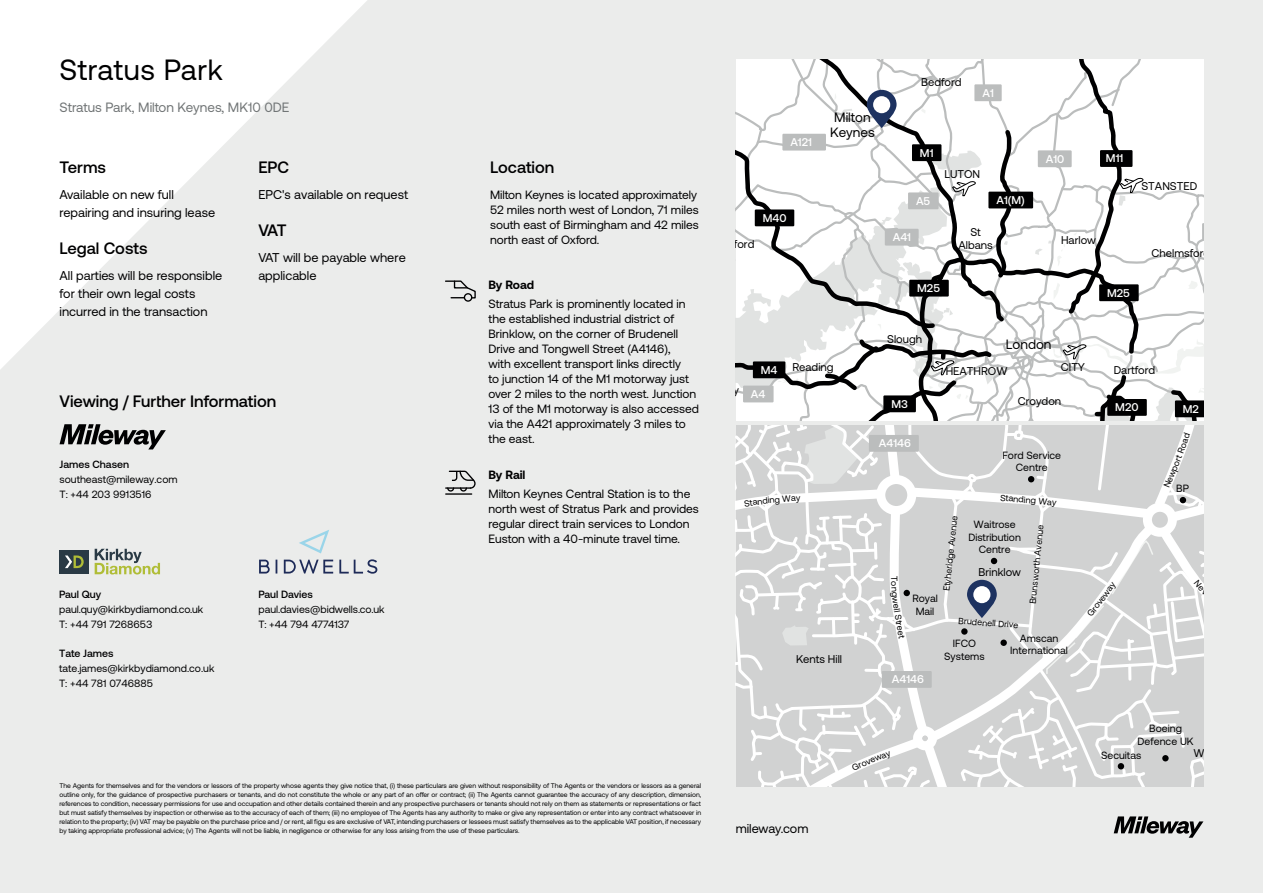
<style>
.page{position:relative;width:1263px;height:893px;background:#ebeceb}
.page>*{position:absolute;margin:0;border:0;box-sizing:border-box;transform-origin:0 0}
.t1{font:29.25px "Aeonik";letter-spacing:.02em;color:#000001}
.t2{font:500 16.5px "Aeonik";color:#000001}
.t3{font:13.5px "Aeonik";color:#717576}
.t4{font:13.5px/15px "Aeonik";color:#000001;text-align:center}
.t5{font:12.75px/18px "Aeonik";color:#000001}
.t6{font:12px/15px "Aeonik";color:#000001}
.t7{font:700 12px "Aeonik";letter-spacing:-.005em;color:#000001}
.t8{font:11.25px/12.8px "Aeonik";color:#000001;text-align:center}
.t9{font:500 11.25px "Aeonik";color:#fff}
.t10{font:10.5px/12.8px "Aeonik";color:#000001;text-align:center}
.t11{font:500 10.5px "Aeonik";color:#000001}
.t12{font:9px "Aeonik";color:#000001}
.t13{font:6.75px/9px "Aeonik";color:#000001;text-align:justify}
.s1{font-weight:500;font-size:11.25px;color:#fff}
</style>
<div class="page">
<svg style="left:0;top:0;width:367px;height:369px;fill:#fff"></svg>
<svg style="left:1114px;top:816px;width:89px;height:22px"></svg>
<svg style="left:259px;top:559px;width:118px;height:15px"></svg>
<svg style="left:299px;top:530px;width:30px;height:23px"></svg>
<div style="left:59px;top:550px;width:30px;height:23px;background:#2a3a45"></div>
<svg style="left:95px;top:549px;width:65px;height:25px"></svg>
<svg style="left:65px;top:555px;width:19px;height:13px"></svg>
<hr style="left:446px;top:493px;width:26px;height:2px;background:#000001">
<svg style="left:446px;top:470px;width:30px;height:22px"></svg>
<div style="left:464px;top:293px;width:8px;height:9px;border:1px solid #000001;border-radius:50%"></div>
<svg style="left:445px;top:280px;width:31px;height:19px"></svg>
<svg style="left:60px;top:424px;width:106px;height:25px"></svg>
<svg style="left:736px;top:60px;width:468px;height:727px;background:#dedfdf"></svg>
<h1 class="t1" style="left:60px;top:54px;width:165px">Stratus Park</h1>
<h3 class="t3" style="left:60px;top:99px;width:231px">Stratus Park, Milton Keynes, MK10 0DE</h3>
<h3 class="t9" style="left:790px;top:136px;width:23px">A121</h3>
<h3 class="t4" style="left:830px;top:110px;width:46px">Milton<br>Keynes</h3>
<h3 class="t8" style="left:921px;top:75px;width:42px">Bedford</h3>
<h3 class="t9" style="left:982px;top:86px;width:13px">A1</h3>
<h2 class="t2" style="left:60px;top:158px;width:48px">Terms</h2>
<h3 class="t5" style="left:60px;top:186px;width:157px">Available on new full repairing and insuring lease</h3>
<h2 class="t2" style="left:60px;top:239px;width:90px">Legal Costs</h2>
<h3 class="t5" style="left:60px;top:267px;width:164px">All parties will be responsible for their own legal costs incurred in the transaction</h3>
<h2 class="t2" style="left:258px;top:158px;width:32px">EPC</h2>
<h3 class="t5" style="left:258px;top:186px;width:151px">EPC's available on request</h3>
<h2 class="t2" style="left:258px;top:221px;width:30px">VAT</h2>
<h3 class="t5" style="left:258px;top:249px;width:149px">VAT will be payable where applicable</h3>
<h2 class="t2" style="left:60px;top:392px;width:218px">Viewing / Further Information</h2>
<h3 class="t11" style="left:60px;top:458px;width:71px">James Chasen</h3>
<h3 class="t10" style="left:60px;top:471px;width:120px;line-height:15px;text-align:left">southeast@mileway.com<br>T: +44 203 9913516</h3>
<h3 class="t11" style="left:59px;top:589px;width:44px">Paul Quy</h3>
<h3 class="t10" style="left:59px;top:602px;width:146px;line-height:15px;text-align:left">paul.quy@kirkbydiamond.co.uk<br>T: +44 791 7268653</h3>
<h3 class="t11" style="left:59px;top:647px;width:56px">Tate James</h3>
<h3 class="t10" style="left:59px;top:661px;width:157px;line-height:15px;text-align:left">tate.james@kirkbydiamond.co.uk<br>T: +44 781 0746885</h3>
<h3 class="t11" style="left:258px;top:589px;width:56px">Paul Davies</h3>
<h3 class="t10" style="left:258px;top:602px;width:128px;line-height:15px;text-align:left">paul.davies@bidwells.co.uk<br>T: +44 794 4774137</h3>
<h2 class="t2" style="left:490px;top:158px;width:66px">Location</h2>
<h3 class="t6" style="left:490px;top:187px;width:210px">Milton Keynes is located approximately 52 miles north west of London, 71 miles south east of Birmingham and 42 miles north east of Oxford.</h3>
<h3 class="t7" style="left:488px;top:277px;width:47px">By Road</h3>
<p class="t6" style="left:488px;top:296px;width:212px">Stratus Park is prominently located in the established industrial district of Brinklow, on the corner of Brudenell Drive and Tongwell Street (A4146),<br>with excellent transport links directly<br>to junction 14 of the M1 motorway just over 2 miles to the north west. Junction 13 of the M1 motorway is also accessed via the A421 approximately 3 miles to the east.</p>
<h3 class="t7" style="left:488px;top:468px;width:39px">By Rail</h3>
<h3 class="t6" style="left:488px;top:487px;width:203px">Milton Keynes Central Station is to the</h3>
<h3 class="t6" style="left:488px;top:517px;width:203px">regular direct train services to London<br>Euston with a 40-minute travel time.</h3>
<h3 class="t9" style="left:763px;top:211px;width:25px">M40</h3>
<h3 class="t8" style="left:720px;top:238px;width:36px">Oxford</h3>
<h3 class="t8" style="left:792px;top:361px;width:43px">Reading</h3>
<h3 class="t9" style="left:761px;top:363px;width:18px">M4</h3>
<h3 class="t9" style="left:751px;top:388px;width:16px">A4</h3>
<h3 class="t6" style="left:488px;top:502px;width:236px">north west of Stratus Park and provides<span class="s1">A421</span></h3>
<h3 class="t8" style="left:796px;top:653px;width:48px">Kents Hill</h3>
<h3 class="t9" style="left:920px;top:146px;width:15px">M1</h3>
<h3 class="t9" style="left:916px;top:194px;width:16px">A5</h3>
<h3 class="t9" style="left:893px;top:231px;width:20px">A41</h3>
<h3 class="t8" style="left:944px;top:168px;width:37px">LUTON</h3>
<h3 class="t9" style="left:996px;top:194px;width:30px">A1(M)</h3>
<h3 class="t8" style="left:958px;top:226px;width:36px">St<br>Albans</h3>
<h3 class="t9" style="left:917px;top:282px;width:24px">M25</h3>
<h3 class="t9" style="left:1046px;top:152px;width:20px">A10</h3>
<h3 class="t9" style="left:1106px;top:152px;width:19px">M11</h3>
<h3 class="t8" style="left:1141px;top:180px;width:57px">STANSTED</h3>
<h3 class="t8" style="left:1061px;top:233px;width:36px">Harlow</h3>
<h3 class="t9" style="left:1107px;top:286px;width:24px">M25</h3>
<h3 class="t8" style="left:1151px;top:246px;width:60px">Chelmsford</h3>
<h3 class="t8" style="left:887px;top:333px;width:36px">Slough</h3>
<h3 class="t9" style="left:891px;top:397px;width:18px">M3</h3>
<h3 class="t9" style="left:879px;top:437px;width:34px">A4146</h3>
<h3 class="t4" style="left:1006px;top:336px;width:47px">London</h3>
<h3 class="t8" style="left:946px;top:365px;width:63px">HEATHROW</h3>
<h3 class="t8" style="left:1061px;top:361px;width:26px">CITY</h3>
<h3 class="t8" style="left:1018px;top:395px;width:45px">Croydon</h3>
<h3 class="t10" style="left:1002px;top:449px;width:60px">Ford Service<br>Centre</h3>
<h3 class="t12" style="left:1001px;top:493px;width:32px;rotate:4deg">Standin</h3>
<h3 class="t12" style="left:904px;top:619px;width:20px;rotate:80deg">treet</h3>
<h3 class="t12" style="left:942px;top:591px;width:77px;rotate:-84deg">Etyheridge Avenue</h3>
<h3 class="t10" style="left:912px;top:592px;width:27px">Royal<br>Mail</h3>
<h3 class="t10" style="left:968px;top:518px;width:54px">Waitrose<br>Distribution<br>Centre</h3>
<h3 class="t8" style="left:978px;top:566px;width:44px">Brinklow</h3>
<h3 class="t12" style="left:983px;top:617px;width:38px;rotate:4deg">nell Drive</h3>
<h3 class="t12" style="left:1027px;top:603px;width:81px;rotate:-84deg">Brunsworth Avenue</h3>
<h3 class="t10" style="left:944px;top:637px;width:42px">IFCO<br>Systems</h3>
<h3 class="t10" style="left:1010px;top:632px;width:59px">Amscan<br>International</h3>
<h3 class="t9" style="left:892px;top:673px;width:34px">A4146</h3>
<h3 class="t8" style="left:1114px;top:363px;width:43px">Dartford</h3>
<h3 class="t9" style="left:1115px;top:401px;width:25px">M20</h3>
<h3 class="t9" style="left:1183px;top:402px;width:18px">M2</h3>
<h3 class="t12" style="left:1164px;top:480px;width:24px;rotate:-68deg">ewpo</h3>
<h3 class="t10" style="left:1176px;top:482px;width:14px">BP</h3>
<h3 class="t10" style="left:1137px;top:722px;width:58px">Boeing<br>Defence UK</h3>
<h3 class="t10" style="left:1101px;top:749px;width:42px">Secuitas</h3>
<p class="t13" style="left:60px;top:782px;width:643px">The Agents for themselves and for the vendors or lessors of the property whose agents they give notice that, (i) these particulars are given without responsibility of The Agents or the vendors or lessors as a general outline only, for the guidance of prospective purchasers or tenants, and do not constitute the whole or any part of an offer or contract; (ii) The Agents cannot guarantee the accuracy of any description, dimension, references to condition, necessary permissions for use and occupation and other details contained therein and any prospective purchasers or tenants should not rely on them as statements or representations or fact but must satisfy themselves by inspection or otherwise as to the accuracy of each of them; (iii) no employee of The Agents has any authority to make or give any representation or enter into any contract whatsoever in relation to the property; (iv) VAT may be payable on the purchase price and / or rent, all figu es are exclusive of VAT, intending purchasers or lessees must satisfy themselves as to the applicable VAT position, if necessary by taking appropriate professional advice; (v) The Agents will not be liable, in negligence or otherwise for any loss arising from the use of these particulars.</p>
<h3 class="t5" style="left:736px;top:820px;width:74px">mileway.com</h3>
</div>
